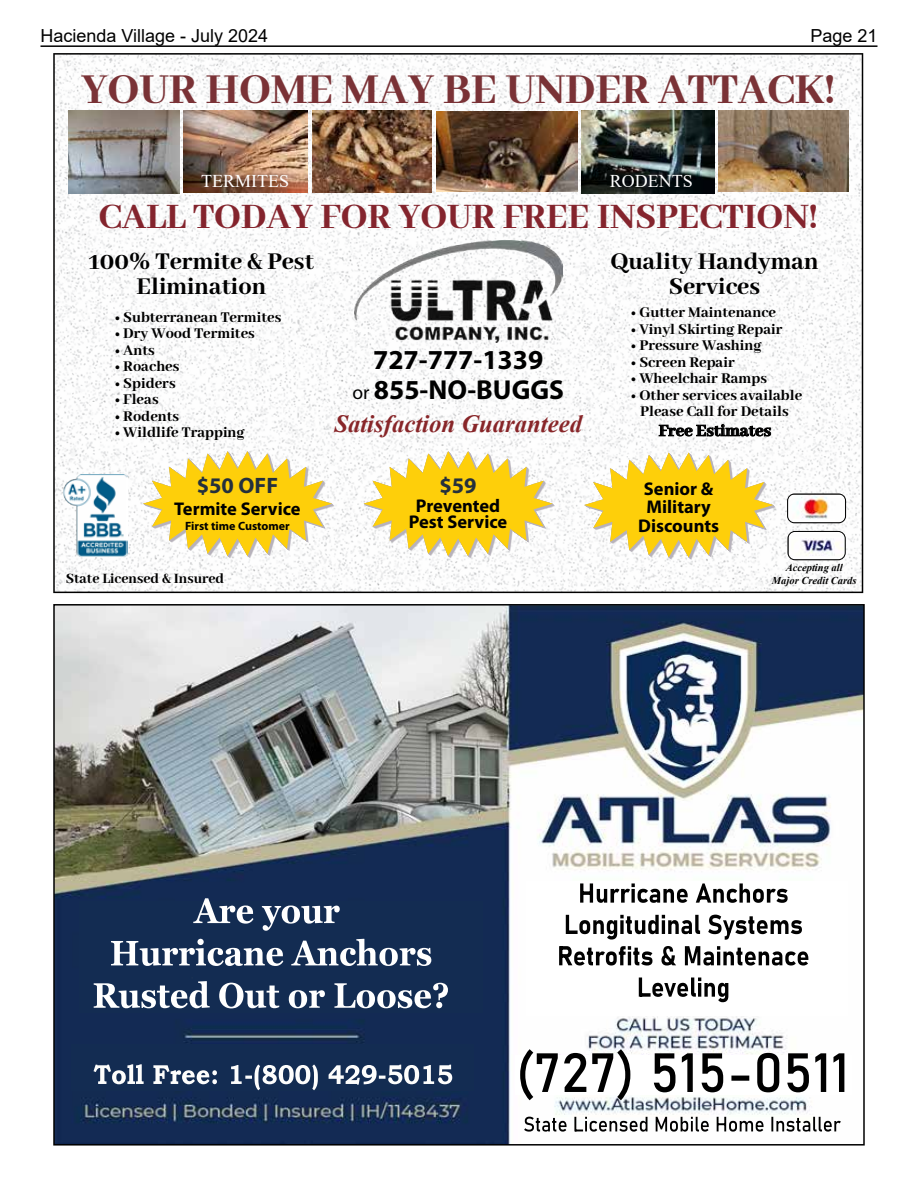
<style>
.page{position:relative;width:918px;height:1188px;background:#fff}
.page>*{position:absolute;margin:0;border:0;box-sizing:border-box;transform-origin:0 0}
.t1{font:800 46.5px "Abhaya Libre";color:#7a3236}
.t2{font:800 39px "Abhaya Libre";color:#84242d}
.t3{font:700 27.45px/29.8px "Myriad Pro";color:#000;text-align:center}
.t4{font:800 26.25px/24.8px "Abhaya Libre";color:#000;text-align:center}
.t5{font:italic 700 24.75px "Times New Roman";color:#882629}
.t6{font:700 22.35px "Myriad Pro";color:#24303d}
.t7{font:700 18.45px/18.9px "Myriad Pro";color:#000;text-align:center}
.t8{font:800 18.3px "Abhaya Libre";color:#000}
.t9{font:18px "Arial";color:#000}
.t10{font:18px "Times New Roman";color:#fff}
.t11{font:800 16.2px/16.5px "Abhaya Libre";color:#000;text-align:center}
.t12{font:800 15.45px "Abhaya Libre";color:#000}
.t13{font:700 12px "Myriad Pro";color:#000}
.t14{font:italic 700 10.5px "Times New Roman";color:#000}
.s1{font-weight:400;font-size:19.65px}
</style>
<div class="page">
<hr style="left:40px;top:45px;width:838px;height:2px;background:#000">
<img style="left:56px;top:607px;width:806px;height:536px">
<img style="left:526px;top:882px;width:321px;height:134px">
<img style="left:515px;top:1055px;width:337px;height:39px">
<img style="left:71px;top:1044px;width:403px;height:47px">
<img style="left:79px;top:902px;width:404px;height:111px">
<svg style="left:53px;top:53px;width:810px;height:540px"></svg>
<p class="t9" style="left:40px;top:24px;width:229px">Hacienda Village - July 2024</p>
<p class="t9" style="left:810px;top:24px;width:69px">Page 21</p>
<h1 class="t1" style="left:81px;top:64px;width:755px">YOUR HOME MAY BE UNDER ATTACK!</h1>
<p class="t10" style="left:201px;top:169px;width:90px">TERMITES</p>
<p class="t10" style="left:610px;top:169px;width:84px">RODENTS</p>
<h2 class="t2" style="left:99px;top:195px;width:720px">CALL TODAY FOR YOUR FREE INSPECTION!</h2>
<h3 class="t4" style="left:89px;top:250px;width:227px">100% Termite &amp; Pest<br>Elimination</h3>
<p class="t11" style="left:115px;top:309px;width:168px">• Subterranean Termites</p>
<p class="t11" style="left:115px;top:326px;width:142px">• Dry Wood Termites</p>
<p class="t11" style="left:115px;top:342px;width:42px">• Ants</p>
<p class="t11" style="left:115px;top:359px;width:66px">• Roaches</p>
<p class="t11" style="left:115px;top:375px;width:62px">• Spiders</p>
<p class="t11" style="left:115px;top:392px;width:45px">• Fleas</p>
<p class="t11" style="left:115px;top:409px;width:66px">• Rodents</p>
<p class="t11" style="left:115px;top:425px;width:131px">• Wildlife Trapping</p>
<h3 class="t4" style="left:610px;top:250px;width:210px">Quality Handyman<br>Services</h3>
<p class="t11" style="left:631px;top:305px;width:147px">• Gutter Maintenance</p>
<p class="t11" style="left:631px;top:322px;width:153px">• Vinyl Skirting Repair</p>
<p class="t11" style="left:631px;top:338px;width:132px">• Pressure Washing</p>
<p class="t11" style="left:631px;top:355px;width:105px">• Screen Repair</p>
<p class="t11" style="left:631px;top:371px;width:138px">• Wheelchair Ramps</p>
<p class="t11" style="left:631px;top:388px;width:173px">• Other services available<br>Please Call for Details</p>
<h3 class="t3" style="left:353px;top:344px;width:213px">727-777-1339<br><span class="s1">or</span> 855-NO-BUGGS</h3>
<h3 class="t5" style="left:334px;top:406px;width:249px">Satisfaction Guaranteed</h3>
<p class="t8" style="left:659px;top:420px;width:114px">Free Estimates</p>
<h3 class="t6" style="left:197px;top:471px;width:83px">$50 OFF</h3>
<p class="t7" style="left:174px;top:499px;width:128px">Termite Service</p>
<p class="t13" style="left:185px;top:518px;width:106px">First time Customer</p>
<h3 class="t6" style="left:439px;top:471px;width:39px">$59</h3>
<p class="t7" style="left:409px;top:497px;width:100px;line-height:16.2px">Prevented<br>Pest Service</p>
<p class="t7" style="left:638px;top:478px;width:82px">Senior &amp;<br>Military<br>Discounts</p>
<p class="t14" style="left:786px;top:561px;width:58px">Accepting all</p>
<p class="t12" style="left:66px;top:570px;width:160px">State Licensed &amp; Insured</p>
<p class="t14" style="left:772px;top:573px;width:86px">Major Credit Cards</p>
</div>
